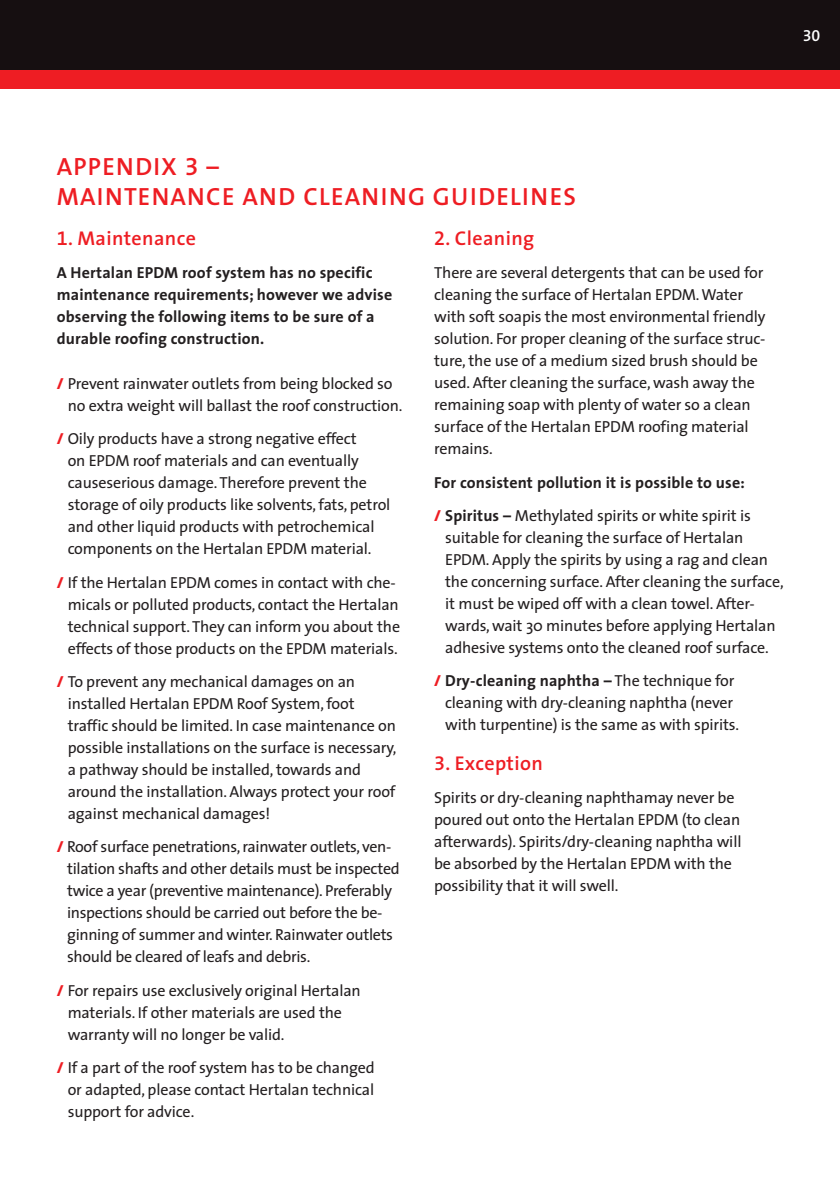
<style>
.page{position:relative;width:840px;height:1191px;background:#fff}
.page>*{position:absolute;margin:0;border:0;box-sizing:border-box;transform-origin:0 0}
.t1{font:600 25px/30px "The Sans";letter-spacing:.05em;color:#ee1d23}
.t2{font:600 20px "The Sans";letter-spacing:.02em;color:#ee1d23}
.t3{font:16px/22px "The Sans";letter-spacing:-.01em;color:#231f20}
.t4{font:700 16px/22px "The Sans";letter-spacing:.01em;color:#231f20}
.t5{font:16px "The Sans Semi Bold Expert";color:#fff}
.s1{font-family:"The Sans Semi Bold Expert";font-weight:400}
.s2{font-weight:800;color:#ee1d23}
.s3{font-weight:700}
</style>
<div class="page">
<div style="left:0;top:0;width:839px;height:70px;background:#160f11"></div>
<div style="left:0;top:70px;width:839px;height:18px;background:#ee1d23"></div>
<p class="t5" style="left:802px;top:22px;width:19px">30</p>
<p class="t1" style="left:57px;top:151px;width:520px">APPENDIX <span class="s1">3</span> –<br>MAINTENANCE AND CLEANING GUIDELINES</p>
<p class="t2" style="left:57px;top:221px;width:141px"><span class="s1">1</span>. Maintenance</p>
<p class="t4" style="left:57px;top:261px;width:337px">A Hertalan EPDM roof system has no specific maintenance requirements; however we advise observing the following items to be sure of a durable roofing construction.</p>
<p class="t3" style="left:68px;top:372px;width:336px;text-indent:-11px"><span class="s2">/</span> Prevent rainwater outlets from being blocked so no extra weight will ballast the roof construction.</p>
<p class="t3" style="left:68px;top:427px;width:324px;text-indent:-11px"><span class="s2">/</span> Oily products have a strong negative effect<br>on EPDM roof materials and can eventually causeserious damage. Therefore prevent the storage of oily products like solvents, fats, petrol and other liquid products with petrochemical components on the Hertalan EPDM material.</p>
<p class="t3" style="left:68px;top:571px;width:334px;text-indent:-11px"><span class="s2">/</span> If the Hertalan EPDM comes in contact with che&shy;micals or polluted products, contact the Hertalan technical support. They can inform you about the effects of those products on the EPDM materials.</p>
<p class="t3" style="left:68px;top:670px;width:330px;text-indent:-11px"><span class="s2">/</span> To prevent any mechanical damages on an installed Hertalan EPDM Roof System, foot traffic should be limited. In case maintenance on possible installations on the surface is necessary, a pathway should be installed, towards and around the installation. Always protect your roof against mechanical damages!</p>
<p class="t3" style="left:67px;top:835px;width:334px;text-indent:-10px"><span class="s2">/</span> Roof surface penetrations, rainwater outlets, ven&shy;tilation shafts and other details must be inspected twice a year (preventive maintenance). Preferably inspections should be carried out before the be&shy;ginning of summer and winter. Rainwater outlets should be cleared of leafs and debris.</p>
<p class="t3" style="left:68px;top:979px;width:294px;text-indent:-11px"><span class="s2">/</span> For repairs use exclusively original Hertalan materials. If other materials are used the warranty will no longer be valid.</p>
<p class="t3" style="left:68px;top:1056px;width:308px;text-align:justify;text-indent:-11px"><span class="s2">/</span> If a part of the roof system has to be changed or adapted, please contact Hertalan technical support for advice.</p>
<p class="t2" style="left:434px;top:221px;width:102px"><span class="s1">2</span>. Cleaning</p>
<p class="t3" style="left:434px;top:261px;width:332px">There are several detergents that can be used for cleaning the surface of Hertalan EPDM. Water with soft soapis the most environmental friendly solution. For proper cleaning of the surface struc&shy;ture, the use of a medium sized brush should be used. After cleaning the surface, wash away the remaining soap with plenty of water so a clean surface of the Hertalan EPDM roofing material remains.</p>
<p class="t4" style="left:434px;top:471px;width:312px">For consistent pollution it is possible to use:</p>
<p class="t3" style="left:445px;top:504px;width:340px;text-indent:-11px"><span class="s2">/</span> <span class="s3">Spiritus –</span> Methylated spirits or white spirit is suitable for cleaning the surface of Hertalan EPDM. Apply the spirits by using a rag and clean the concerning surface. After cleaning the surface, it must be wiped off with a clean towel. After&shy;wards, wait 30 minutes before applying Hertalan adhesive systems onto the cleaned roof surface.</p>
<p class="t3" style="left:445px;top:669px;width:295px;text-indent:-11px"><span class="s2">/</span> <span class="s3">Dry-cleaning naphtha –</span> The technique for cleaning with dry-cleaning naphtha (never with turpentine) is the same as with spirits.</p>
<p class="t2" style="left:434px;top:746px;width:110px"><span class="s1">3</span>. Exception</p>
<p class="t3" style="left:434px;top:786px;width:308px">Spirits or dry-cleaning naphthamay never be poured out onto the Hertalan EPDM (to clean afterwards). Spirits/dry-cleaning naphtha will be absorbed by the Hertalan EPDM with the possibility that it will swell.</p>
</div>
